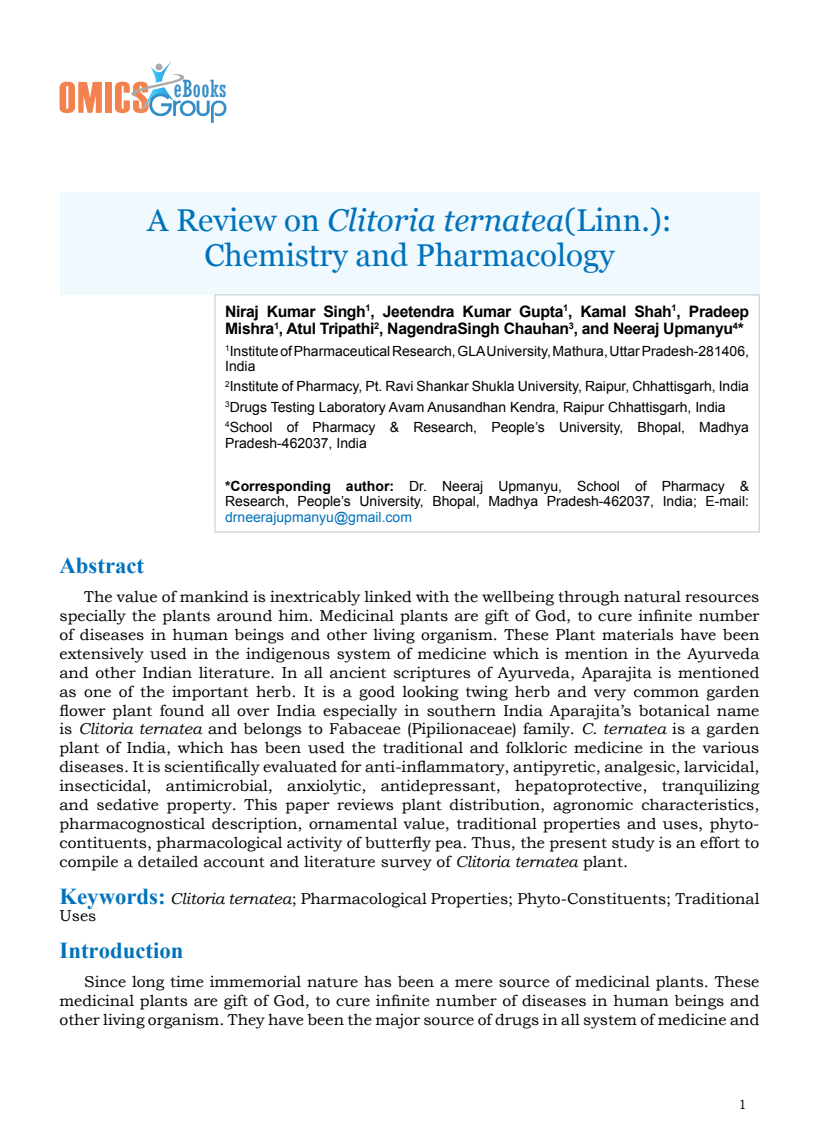
<style>
.page{position:relative;width:819px;height:1134px;background:#fff}
.page>*{position:absolute;margin:0;border:0;box-sizing:border-box;transform-origin:0 0}
.t1{font:31.5px/34.6px "Georgia";color:#0072bc;text-align:center}
.t2{font:condensed 23.62px "Rockwell";letter-spacing:.02em;color:#0071bb}
.t3{font:700 22.75px "Times New Roman";color:#0072bc}
.t4{font:15.75px/18.9px "Bookman Old Style";color:#000;text-align:justify}
.t5{font:700 15.75px/17.3px "Arial";letter-spacing:-.02em;color:#000}
.t6{font:14px/15.4px "Arial";color:#000}
.t7{font:14px "Arial";color:#0072bc}
.t8{font:13.12px "Bookman Old Style";color:#000}
.s1{font-style:italic}
.s2{font-weight:700}
.s3{font-family:"Times New Roman";font-weight:700;font-size:22.75px;color:#0072bc}
</style>
<div class="page">
<svg style="left:60px;top:82px;width:42px;height:31px"></svg>
<div style="left:105px;top:82px;width:7px;height:31px;background:#f3834e"></div>
<svg style="left:115px;top:61px;width:112px;height:62px"></svg>
<div style="left:60px;top:192px;width:699px;height:103px;background:#eff9fe"></div>
<div style="left:215px;top:295px;width:544px;height:237px;border:1px solid #c7c8ca"></div>
<h2 class="t2" style="left:174px;top:75px;width:54px">eBooks</h2>
<h1 class="t1" style="left:147px;top:203px;width:526px">A Review on <span class="s1">Clitoria ternatea</span>(Linn.):<br>Chemistry and Pharmacology</h1>
<p class="t5" style="left:225px;top:303px;width:525px">Niraj Kumar Singh<sup>1</sup>, Jeetendra Kumar Gupta<sup>1</sup>, Kamal Shah<sup>1</sup>, Pradeep<br>Mishra<sup>1</sup>, Atul Tripathi<sup>2</sup>, NagendraSingh Chauhan<sup>3</sup>, and Neeraj Upmanyu<sup>4</sup>*</p>
<p class="t6" style="left:225px;top:343px;width:525px"><sup>1</sup>Institute of Pharmaceutical Research, GLA University, Mathura, Uttar Pradesh-281406,<br>India</p>
<p class="t6" style="left:225px;top:376px;width:525px;line-height:20.3px"><sup>2</sup>Institute of Pharmacy, Pt. Ravi Shankar Shukla University, Raipur, Chhattisgarh, India<br><sup>3</sup>Drugs Testing Laboratory Avam Anusandhan Kendra, Raipur Chhattisgarh, India<br><sup>4</sup>School of Pharmacy &amp; Research, People’s University, Bhopal, Madhya</p>
<p class="t6" style="left:225px;top:435px;width:143px">Pradesh-462037, India</p>
<p class="t6" style="left:225px;top:479px;width:525px"><span class="s2">*Corresponding author:</span> Dr. Neeraj Upmanyu, School of Pharmacy &amp;<br>Research, People’s University, Bhopal, Madhya Pradesh-462037, India; E-mail:</p>
<p class="t7" style="left:225px;top:508px;width:188px">drneerajupmanyu@gmail.com</p>
<h3 class="t3" style="left:60px;top:550px;width:86px">Abstract</h3>
<p class="t4" style="left:60px;top:587px;width:701px;text-indent:25px">The value of mankind is inextricably linked with the wellbeing through natural resources specially the plants around him. Medicinal plants are gift of God, to cure infinite number of diseases in human beings and other living organism. These Plant materials have been extensively used in the indigenous system of medicine which is mention in the Ayurveda and other Indian literature. In all ancient scriptures of Ayurveda, Aparajita is mentioned as one of the important herb. It is a good looking twing herb and very common garden flower plant found all over India especially in southern India Aparajita’s botanical name is <span class="s1">Clitoria ternatea</span> and belongs to Fabaceae (Pipilionaceae) family. <span class="s1">C. ternatea</span> is a garden plant of India, which has been used the traditional and folkloric medicine in the various diseases. It is scientifically evaluated for anti-inflammatory, antipyretic, analgesic, larvicidal, insecticidal, antimicrobial, anxiolytic, antidepressant, hepatoprotective, tranquilizing and sedative property. This paper reviews plant distribution, agronomic characteristics, pharmacognostical description, ornamental value, traditional properties and uses, phyto&shy;contituents, pharmacological activity of butterfly pea. Thus, the present study is an effort to compile a detailed account and literature survey of <span class="s1">Clitoria ternatea</span> plant.</p>
<p class="t4" style="left:60px;top:890px;width:701px;line-height:17.3px"><span class="s3">Keywords:</span> <span class="s1">Clitoria ternatea</span>; Pharmacological Properties; Phyto-Constituents; Traditional<br>Uses</p>
<h3 class="t3" style="left:60px;top:935px;width:125px">Introduction</h3>
<p class="t4" style="left:60px;top:973px;width:701px;text-indent:25px">Since long time immemorial nature has been a mere source of medicinal plants. These medicinal plants are gift of God, to cure infinite number of diseases in human beings and other living organism. They have been the major source of drugs in all system of medicine and</p>
<p class="t8" style="left:739px;top:1096px;width:10px">1</p>
</div>
